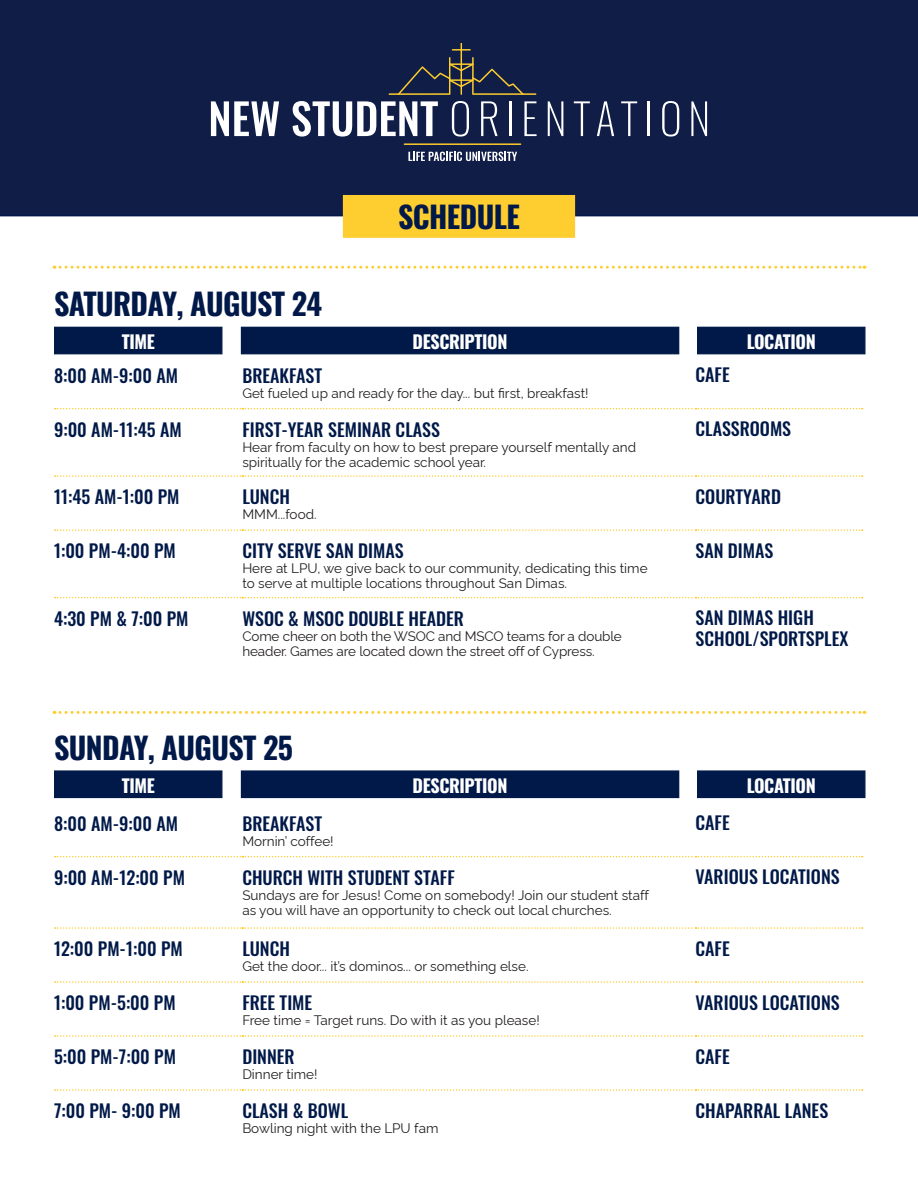
<style>
.page{position:relative;width:918px;height:1188px;background:#fff}
.page>*{position:absolute;margin:0;border:0;box-sizing:border-box;transform-origin:0 0}
.t1{font:700 30px "Oswald";letter-spacing:-.02em;color:#001948}
.t2{font:500 18px/21px "Oswald";color:#001948}
.t3{font:700 18px "Oswald";letter-spacing:-.02em;color:#fff}
.t4{font:13.5px/15px "Rawline";color:#231f20}
</style>
<div class="page">
<svg style="left:55px;top:408px;width:808px;height:1px"></svg>
<svg style="left:55px;top:475px;width:808px;height:2px"></svg>
<svg style="left:55px;top:529px;width:808px;height:2px"></svg>
<svg style="left:55px;top:597px;width:808px;height:1px"></svg>
<svg style="left:55px;top:856px;width:808px;height:1px"></svg>
<svg style="left:55px;top:927px;width:808px;height:2px"></svg>
<svg style="left:55px;top:981px;width:808px;height:2px"></svg>
<svg style="left:55px;top:1035px;width:808px;height:2px"></svg>
<svg style="left:55px;top:1089px;width:808px;height:2px"></svg>
<div style="left:54px;top:327px;width:168px;height:27px;background:#001948"></div>
<div style="left:54px;top:770px;width:168px;height:28px;background:#001948;border:1px solid #001948"></div>
<div style="left:697px;top:327px;width:168px;height:27px;background:#001948"></div>
<div style="left:697px;top:770px;width:168px;height:28px;background:#001948;border:1px solid #001948"></div>
<div style="left:241px;top:327px;width:438px;height:27px;background:#001948"></div>
<div style="left:241px;top:770px;width:438px;height:28px;background:#001948;border:1px solid #001948"></div>
<svg style="left:54px;top:266px;width:811px;height:3px"></svg>
<svg style="left:54px;top:711px;width:811px;height:3px"></svg>
<div style="left:0;top:0;width:918px;height:216px;background:#101d47"></div>
<div style="left:343px;top:195px;width:232px;height:43px;background:#fecd2f;border:1px solid #fecd2f"></div>
<svg style="left:389px;top:44px;width:147px;height:51px;background:#262d44"></svg>
<svg style="left:211px;top:101px;width:68px;height:35px"></svg>
<svg style="left:293px;top:101px;width:145px;height:36px"></svg>
<svg style="left:452px;top:101px;width:17px;height:36px"></svg>
<svg style="left:481px;top:101px;width:17px;height:35px"></svg>
<hr style="left:509px;top:101px;width:3px;height:35px;background:#fff">
<svg style="left:524px;top:101px;width:13px;height:35px"></svg>
<svg style="left:548px;top:101px;width:15px;height:35px"></svg>
<svg style="left:574px;top:101px;width:16px;height:35px"></svg>
<svg style="left:597px;top:101px;width:17px;height:35px"></svg>
<svg style="left:621px;top:101px;width:16px;height:35px"></svg>
<hr style="left:648px;top:101px;width:2px;height:35px;background:#fff">
<svg style="left:662px;top:101px;width:17px;height:36px"></svg>
<svg style="left:691px;top:101px;width:16px;height:35px"></svg>
<svg style="left:408px;top:152px;width:109px;height:9px"></svg>
<hr style="left:404px;top:143px;width:117px;height:2px;background:#ffce2d">
<h1 class="t1" style="left:398px;top:205px;width:123px">SCHEDULE</h1>
<h1 class="t1" style="left:54px;top:291px;width:270px">SATURDAY, AUGUST 24</h1>
<h2 class="t3" style="left:122px;top:334px;width:35px">TIME</h2>
<h2 class="t3" style="left:413px;top:334px;width:96px">DESCRIPTION</h2>
<h2 class="t3" style="left:747px;top:334px;width:71px">LOCATION</h2>
<h2 class="t2" style="left:54px;top:366px;width:126px">8:00 AM-9:00 AM</h2>
<h2 class="t2" style="left:242px;top:366px;width:81px">BREAKFAST</h2>
<p class="t4" style="left:242px;top:384px;width:348px">Get fueled up and ready for the day... but first, breakfast!</p>
<h2 class="t2" style="left:696px;top:365px;width:36px">CAFE</h2>
<h2 class="t2" style="left:54px;top:420px;width:129px">9:00 AM-11:45 AM</h2>
<h2 class="t2" style="left:242px;top:420px;width:199px">FIRST-YEAR SEMINAR CLASS</h2>
<p class="t4" style="left:242px;top:438px;width:395px">Hear from faculty on how to best prepare yourself mentally and spiritually for the academic school year.</p>
<h2 class="t2" style="left:696px;top:419px;width:97px">CLASSROOMS</h2>
<h2 class="t2" style="left:54px;top:488px;width:127px">11:45 AM-1:00 PM</h2>
<h2 class="t2" style="left:242px;top:488px;width:49px">LUNCH</h2>
<p class="t4" style="left:242px;top:506px;width:76px">MMM...food.</p>
<h2 class="t2" style="left:696px;top:487px;width:87px">COURTYARD</h2>
<h2 class="t2" style="left:54px;top:542px;width:123px">1:00 PM-4:00 PM</h2>
<h2 class="t2" style="left:242px;top:542px;width:163px">CITY SERVE SAN DIMAS</h2>
<p class="t4" style="left:242px;top:560px;width:407px">Here at LPU, we give back to our community, dedicating this time to serve at multiple locations throughout San Dimas.</p>
<h2 class="t2" style="left:696px;top:541px;width:79px">SAN DIMAS</h2>
<h2 class="t2" style="left:54px;top:609px;width:136px">4:30 PM &amp; 7:00 PM</h2>
<h2 class="t2" style="left:242px;top:609px;width:223px">WSOC &amp; MSOC DOUBLE HEADER</h2>
<p class="t4" style="left:242px;top:627px;width:381px">Come cheer on both the WSOC and MSCO teams for a double header. Games are located down the street off of Cypress.</p>
<h2 class="t2" style="left:696px;top:608px;width:155px">SAN DIMAS HIGH<br>SCHOOL/SPORTSPLEX</h2>
<h1 class="t1" style="left:54px;top:735px;width:241px">SUNDAY, AUGUST 25</h1>
<h2 class="t3" style="left:122px;top:778px;width:35px">TIME</h2>
<h2 class="t3" style="left:413px;top:778px;width:96px">DESCRIPTION</h2>
<h2 class="t3" style="left:747px;top:778px;width:71px">LOCATION</h2>
<h2 class="t2" style="left:54px;top:814px;width:126px">8:00 AM-9:00 AM</h2>
<h2 class="t2" style="left:242px;top:814px;width:81px">BREAKFAST</h2>
<p class="t4" style="left:242px;top:832px;width:93px">Mornin’ coffee!</p>
<h2 class="t2" style="left:696px;top:813px;width:36px">CAFE</h2>
<h2 class="t2" style="left:54px;top:868px;width:133px">9:00 AM-12:00 PM</h2>
<h2 class="t2" style="left:242px;top:868px;width:214px">CHURCH WITH STUDENT STAFF</h2>
<p class="t4" style="left:242px;top:886px;width:408px">Sundays are for Jesus! Come on somebody! Join our student staff as you will have an opportunity to check out local churches.</p>
<h2 class="t2" style="left:696px;top:867px;width:146px">VARIOUS LOCATIONS</h2>
<h2 class="t2" style="left:54px;top:940px;width:130px">12:00 PM-1:00 PM</h2>
<h2 class="t2" style="left:242px;top:940px;width:49px">LUNCH</h2>
<p class="t4" style="left:242px;top:958px;width:288px">Get the door... it’s dominos... or something else.</p>
<h2 class="t2" style="left:696px;top:939px;width:36px">CAFE</h2>
<h2 class="t2" style="left:54px;top:994px;width:123px">1:00 PM-5:00 PM</h2>
<h2 class="t2" style="left:242px;top:994px;width:71px">FREE TIME</h2>
<p class="t4" style="left:242px;top:1012px;width:299px">Free time = Target runs. Do with it as you please!</p>
<h2 class="t2" style="left:696px;top:993px;width:146px">VARIOUS LOCATIONS</h2>
<h2 class="t2" style="left:54px;top:1048px;width:124px">5:00 PM-7:00 PM</h2>
<h2 class="t2" style="left:242px;top:1048px;width:54px">DINNER</h2>
<p class="t4" style="left:242px;top:1066px;width:77px">Dinner time!</p>
<h2 class="t2" style="left:696px;top:1047px;width:36px">CAFE</h2>
<h2 class="t2" style="left:54px;top:1102px;width:128px">7:00 PM- 9:00 PM</h2>
<h2 class="t2" style="left:242px;top:1102px;width:107px">CLASH &amp; BOWL</h2>
<p class="t4" style="left:242px;top:1120px;width:198px">Bowling night with the LPU fam</p>
<h2 class="t2" style="left:696px;top:1101px;width:134px">CHAPARRAL LANES</h2>
</div>
